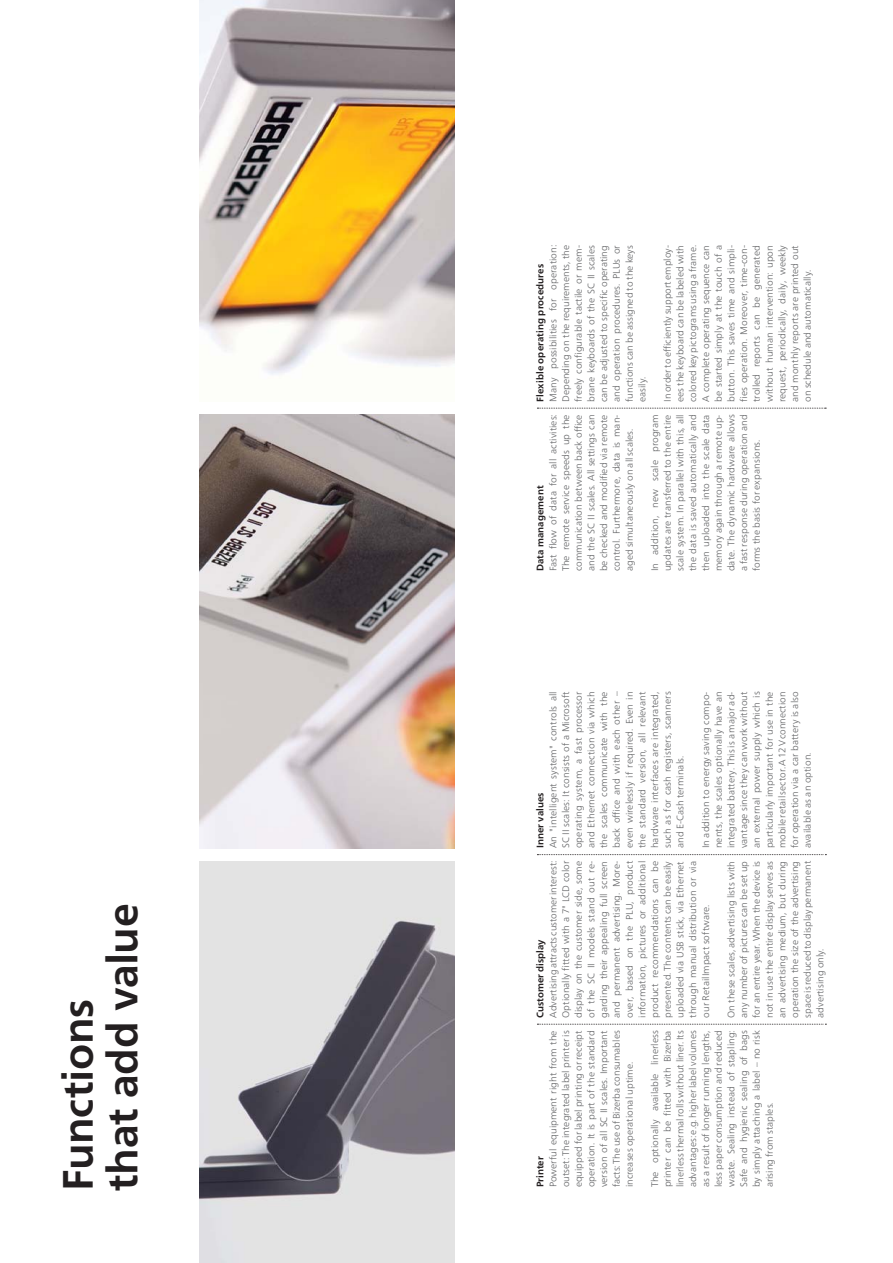
<style>
.page{position:relative;width:893px;height:1263px;background:#fff}
.page>*{position:absolute;margin:0;border:0;box-sizing:border-box;transform-origin:0 0}
.t1{font:700 42.45px/44.5px "Neue Frutiger LT Pro";letter-spacing:-.01em;color:#231f20}
.t2{font:300 9.6px/12.8px "Neue Frutiger LT Pro";color:#636466;text-align:justify}
.t3{font:700 9.6px "Neue Frutiger LT Pro";letter-spacing:.01em;color:#231f20}
</style>
<div class="page">
<img style="left:200px;top:0;width:254px;height:375px">
<img style="left:200px;top:861px;width:254px;height:401px">
<img style="left:200px;top:415px;width:254px;height:433px">
<svg style="left:537px;top:1024px;width:289px;height:1px"></svg>
<svg style="left:537px;top:854px;width:289px;height:1px"></svg>
<svg style="left:537px;top:408px;width:289px;height:1px"></svg>
<h1 class="t1" style="left:59px;top:1191px;width:289px;rotate:-90deg">Functions<br>that add value</h1>
<p class="t2" style="left:547px;top:402px;width:159px;rotate:-90deg">Many possibilities for operation:<br>Depending on the requirements, the freely configurable tactile or mem&shy;brane keyboards of the SC II scales can be adjusted to specific operating and operation procedures. PLUs or functions can be assigned to the keys easily.</p>
<p class="t2" style="left:662px;top:402px;width:158px;rotate:-90deg">In order to efficiently support employ&shy;ees the keyboard can be labeled with colored key pictograms using a frame.<br>A complete operating sequ ence can be started simply at the touch of a button. This saves time and simpli&shy;fies operation. Moreover, time-con&shy;trolled reports can be generated without human intervention: upon request, periodically, daily, weekly and monthly reports are printed out on schedule and automatically.</p>
<p class="t3" style="left:536px;top:402px;width:139px;rotate:-90deg">Flexible operating procedures</p>
<p class="t2" style="left:547px;top:571px;width:159px;rotate:-90deg">Fast flow of data for all activities:<br>The remote service speeds up the communication between back office and the SC II scales. All settings can be checked and modified via remote control. Furthermore, data is man&shy;aged simultaneously on all scales.</p>
<p class="t2" style="left:649px;top:571px;width:158px;rotate:-90deg">In addition, new scale program updates are transferred to the entire scale system. In parallel with this, all the data is saved automatically and then uploaded into the scale data memory again through a remote up&shy;date. The dynamic hardware allows a fast response during operation and forms the basis for expansions.</p>
<p class="t3" style="left:536px;top:571px;width:87px;rotate:-90deg">Data management</p>
<p class="t2" style="left:547px;top:848px;width:158px;rotate:-90deg">An "intelligent system" controls all SC II scales: It consists of a Microsoft operating system, a fast processor and Ethernet connection via which the scales communicate with the back office and with each other – even wirelessly if required. Even in the standard version, all relevant hardware interfaces are integrated, such as for cash registers, scanners and E-Cash terminals.</p>
<p class="t2" style="left:700px;top:848px;width:158px;rotate:-90deg">In addition to energy saving compo&shy;nents, the scales optionally have an integrated battery. This is a major ad&shy;vantage since they can work without an external power supply which is particularly important for use in the mobile retail sector. A 12 V connection for operation via a car battery is also available as an option.</p>
<p class="t3" style="left:536px;top:848px;width:57px;rotate:-90deg">Inner values</p>
<p class="t2" style="left:547px;top:1018px;width:159px;rotate:-90deg">Advertising attracts customer interest:<br>Optionally fitted with a 7" LCD color display on the customer side, some of the SC II models stand out re&shy;garding their appealing full screen and permanent advertising. More&shy;over, based on the PLU, product infor mation, pictures or additional product recommendations can be presented. The contents can be easily uploaded via USB stick, via Ethernet through manual distribution or via our RetailImpact software.</p>
<p class="t2" style="left:725px;top:1018px;width:158px;rotate:-90deg">On these scales, advertising lists with any number of pictures can be set up for an entire year. When the device is not in use the entire display serves as an advertising medium, but during operation the size of the advertising space is reduced to display permanent advertising only.</p>
<p class="t3" style="left:536px;top:1018px;width:80px;rotate:-90deg">Customer display</p>
<p class="t2" style="left:547px;top:1187px;width:158px;rotate:-90deg">Powerful equipment right from the outset: The integrated label printer is equipped for label printing or receipt operation. It is part of the standard version of all SC II scales. Important facts: The use of Bizerba consumables increases operational uptime.</p>
<p class="t2" style="left:649px;top:1187px;width:159px;rotate:-90deg">The optionally available linerless printer can be fitted with Bizerba linerless thermal rolls without liner. Its advantages: e.g. higher label volumes as a result of longer running lengths, less paper consumption and reduced waste. Sealing instead of stapling:<br>Safe and hygienic sealing of bags by simply attaching a label – no risk arising from staples.</p>
<p class="t3" style="left:536px;top:1187px;width:32px;rotate:-90deg">Printer</p>
</div>
